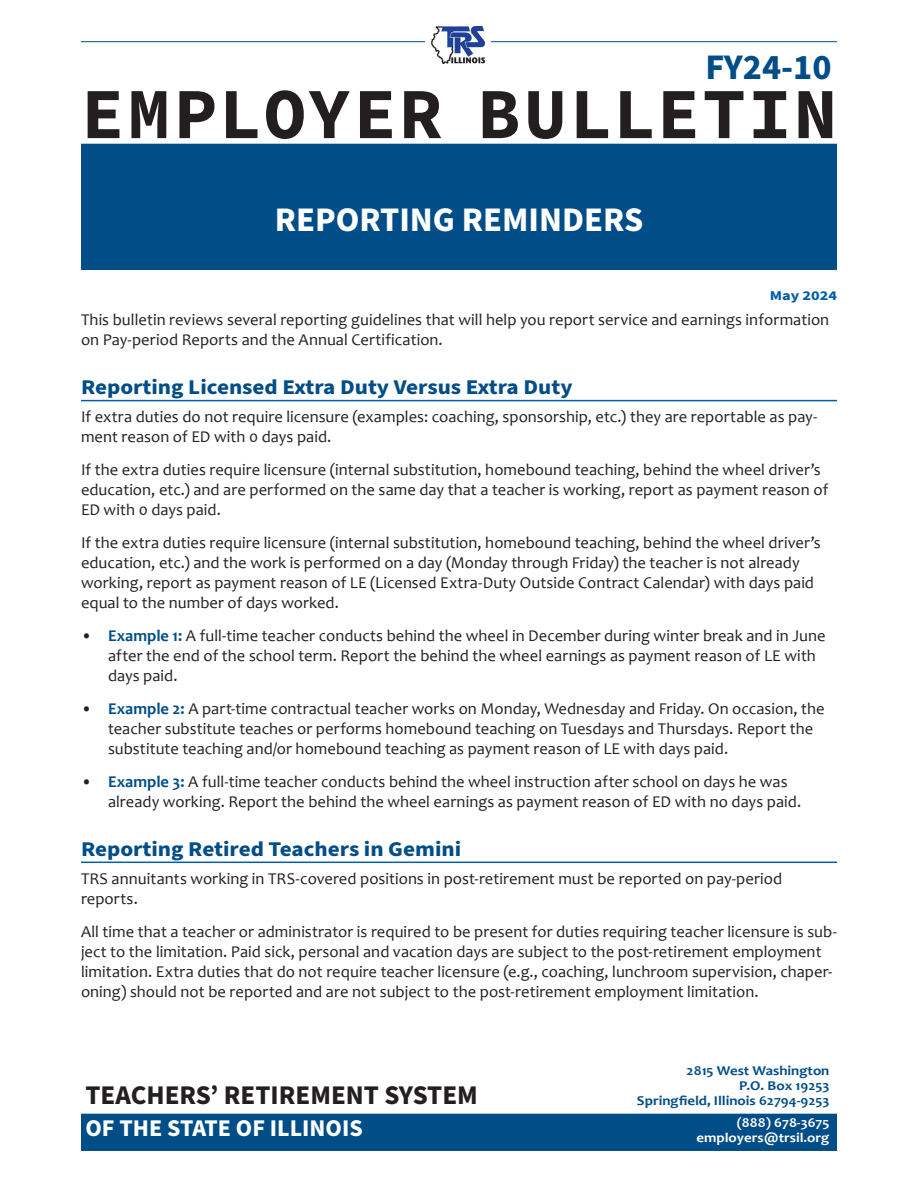
<style>
.page{position:relative;width:918px;height:1188px;background:#fff}
.page>*{position:absolute;margin:0;border:0;box-sizing:border-box;transform-origin:0 0}
.t1{font:700 72px "Source Code Pro";letter-spacing:.035em;color:#231f20}
.t2{font:700 36px "Source Sans Pro";color:#004d87}
.Headline{font:700 34.5px "Source Sans Pro";color:#fff}
.t3{font:700 27px "Source Sans Pro";color:#231f20}
.t4{font:700 24px "Source Sans Pro";color:#fff}
.Subhead{font:700 21px "Source Sans Pro";color:#004d87;scale:1.1 1}
.Body_Text{font:16.5px/19.8px "Candara";letter-spacing:.005em;color:#231f20}
.t5{font:700 13.5px/15px "Candara";color:#004d87;text-align:right;scale:1.1 1}
.t6{font:700 13.5px/15px "Candara";color:#fff;text-align:right;scale:1.1 1}
.t7{font:700 13.5px "Source Sans Pro";color:#005daa;scale:1.2 1}
.s1{font-weight:700;color:#004d87}
</style>
<div class="page">
<div style="left:81px;top:144px;width:756px;height:126px;background:#004d87"></div>
<div style="left:81px;top:1114px;width:756px;height:37px;background:#004d87"></div>
<hr style="left:81px;top:41px;width:756px;height:1px;background:#004d87">
<div style="left:425px;top:27px;width:66px;height:51px;background:#fff"></div>
<img style="left:432px;top:27px;width:52px;height:37px">
<hr style="left:81px;top:400px;width:756px;height:1px;background:#005daa">
<hr style="left:81px;top:862px;width:756px;height:1px;background:#005daa">
<p class="t2" style="left:705px;top:43px;width:128px">FY24-10</p>
<h1 class="t1" style="left:81px;top:62px;width:758px">EMPLOYER BULLETIN</h1>
<p class="Headline" style="left:275px;top:196px;width:370px">REPORTING REMINDERS</p>
<p class="t7" style="left:770px;top:286px;width:58px">May 2024</p>
<p class="Body_Text" style="left:81px;top:310px;width:750px">This bulletin reviews several reporting guidelines that will help you report service and earnings information on Pay-period Reports and the Annual Certification.</p>
<p class="Subhead" style="left:81px;top:373px;width:448px">Reporting Licensed Extra Duty Versus Extra Duty</p>
<p class="Body_Text" style="left:81px;top:407px;width:738px">If extra duties do not require licensure (examples: coaching, sponsorship, etc.) they are reportable as pay&shy;ment reason of ED with 0 days paid.</p>
<p class="Body_Text" style="left:81px;top:460px;width:749px">If the extra duties require licensure (internal substitution, homebound teaching, behind the wheel driver’s education, etc.) and are performed on the same day that a teacher is working, report as payment reason of<br>ED with 0 days paid.</p>
<p class="Body_Text" style="left:81px;top:533px;width:741px">If the extra duties require licensure (internal substitution, homebound teaching, behind the wheel driver’s education, etc.) and the work is performed on a day (Monday through Friday) the teacher is not already working, report as payment reason of LE (Licensed Extra-Duty Outside Contract Calendar) with days paid equal to the number of days worked.</p>
<p class="Body_Text" style="left:108px;top:626px;width:719px;text-indent:-27px">• <span class="s1">Example 1:</span> A full-time teacher conducts behind the wheel in December during winter break and in June after the end of the school term. Report the behind the wheel earnings as payment reason of LE with days paid.</p>
<p class="Body_Text" style="left:108px;top:699px;width:718px;text-indent:-27px">• <span class="s1">Example 2:</span> A part-time contractual teacher works on Monday, Wednesday and Friday. On occasion, the teacher substitute teaches or performs homebound teaching on Tuesdays and Thursdays. Report the substitute teaching and/or homebound teaching as payment reason of LE with days paid.</p>
<p class="Body_Text" style="left:108px;top:771px;width:695px;text-indent:-27px">• <span class="s1">Example 3:</span> A full-time teacher conducts behind the wheel instruction after school on days he was already working. Report the behind the wheel earnings as payment reason of ED with no days paid.</p>
<p class="Subhead" style="left:81px;top:835px;width:347px">Reporting Retired Teachers in Gemini</p>
<p class="Body_Text" style="left:81px;top:869px;width:703px">TRS annuitants working in TRS-covered positions in post-retirement must be reported on pay-period reports.</p>
<p class="Body_Text" style="left:81px;top:922px;width:758px">All time that a teacher or administrator is required to be present for duties requiring teacher licensure is sub&shy;ject to the limitation. Paid sick, personal and vacation days are subject to the post-retirement employment limitation. Extra duties that do not require teacher licensure (e.g., coaching, lunchroom supervision, chaper&shy;oning) should not be reported and are not subject to the post-retirement employment limitation.</p>
<h3 class="t3" style="left:86px;top:1077px;width:394px">TEACHERS’ RETIREMENT SYSTEM</h3>
<h3 class="t4" style="left:86px;top:1111px;width:279px">OF THE STATE OF ILLINOIS</h3>
<p class="t5" style="left:637px;top:1063px;width:177px">2815 West Washington<br>P.O. Box 19253<br>Springfield, Illinois 62794-9253</p>
<p class="t6" style="left:697px;top:1115px;width:122px">(888) 678-3675 employers@trsil.org</p>
</div>
